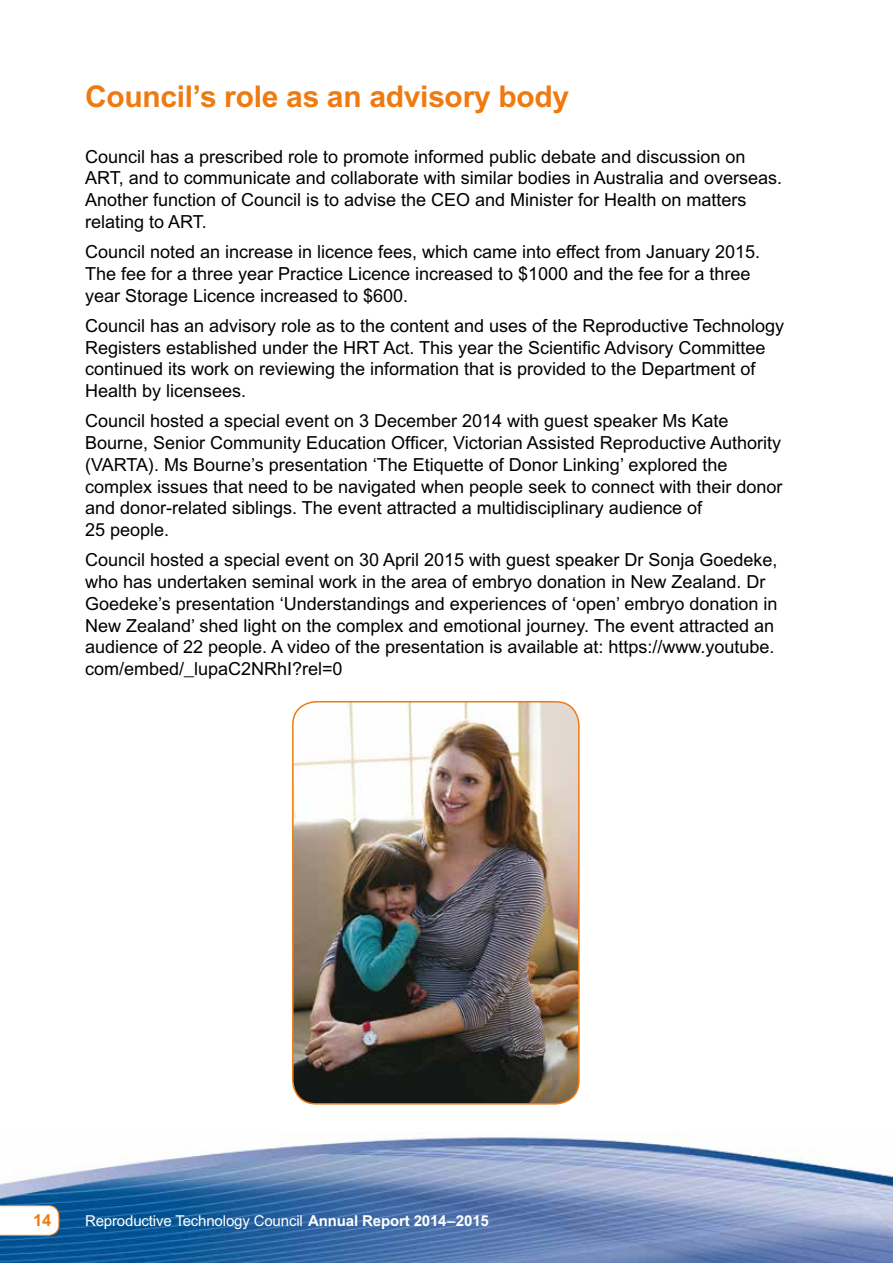
<style>
.page{position:relative;width:893px;height:1263px;background:#fff}
.page>*{position:absolute;margin:0;border:0;box-sizing:border-box;transform-origin:0 0}
.t1{font:700 30px "Arial MT Std";letter-spacing:-.01em;color:#ef7b10}
.t2{font:18px/21.8px "Arial MT Std";color:#000}
.t3{font:700 16.5px "Arial MT Std";color:#ef7b10}
.t4{font:15px "Arial MT Std";letter-spacing:-.01em;color:#fff}
.s1{font-weight:700}
</style>
<div class="page">
<img style="left:0;top:1133px;width:893px;height:130px">
<svg style="left:0;top:1204px;width:60px;height:32px"></svg>
<img style="left:293px;top:702px;width:286px;height:402px">
<div style="left:292px;top:701px;width:288px;height:403px;border:2px solid #ef7b10;border-radius:23px"></div>
<h1 class="t1" style="left:85px;top:79px;width:486px">Council’s role as an advisory body</h1>
<p class="t2" style="left:85px;top:145px;width:698px">Council has a prescribed role to promote informed public debate and discussion on ART, and to communicate and collaborate with similar bodies in Australia and overseas.<br>Another function of Council is to advise the CEO and Minister for Health on matters relating to ART.</p>
<p class="t2" style="left:85px;top:241px;width:676px">Council noted an increase in licence fees, which came into effect from January 2015.<br>The fee for a three year Practice Licence increased to $1000 and the fee for a three year Storage Licence increased to $600.</p>
<p class="t2" style="left:85px;top:315px;width:701px">Council has an advisory role as to the content and uses of the Reproductive Technology Registers established under the HRT Act. This year the Scientific Advisory Committee continued its work on reviewing the information that is provided to the Department of Health by licensees.</p>
<p class="t2" style="left:85px;top:410px;width:699px">Council hosted a special event on 3 December 2014 with guest speaker Ms Kate Bourne, Senior Community Education Officer, Victorian Assisted Reproductive Authority (VARTA). Ms Bourne’s presentation ‘The Etiquette of Donor Linking’ explored the complex issues that need to be navigated when people seek to connect with their donor and donor-related siblings. The event attracted a multidisciplinary audience of<br>25 people.</p>
<p class="t2" style="left:85px;top:549px;width:694px">Council hosted a special event on 30 April 2015 with guest speaker Dr Sonja Goedeke, who has undertaken seminal work in the area of embryo donation in New Zealand. Dr Goedeke’s presentation ‘Understandings and experiences of ‘open’ embryo donation in New Zealand’ shed light on the complex and emotional journey. The event attracted an audience of 22 people. A video of the presentation is available at: https://www.youtube. com/embed/_lupaC2NRhI?rel=0</p>
<p class="t3" style="left:33px;top:1210px;width:20px">14</p>
<p class="t4" style="left:85px;top:1212px;width:405px">Reproductive Technology Council <span class="s1">Annual Report 2014–2015</span></p>
</div>
